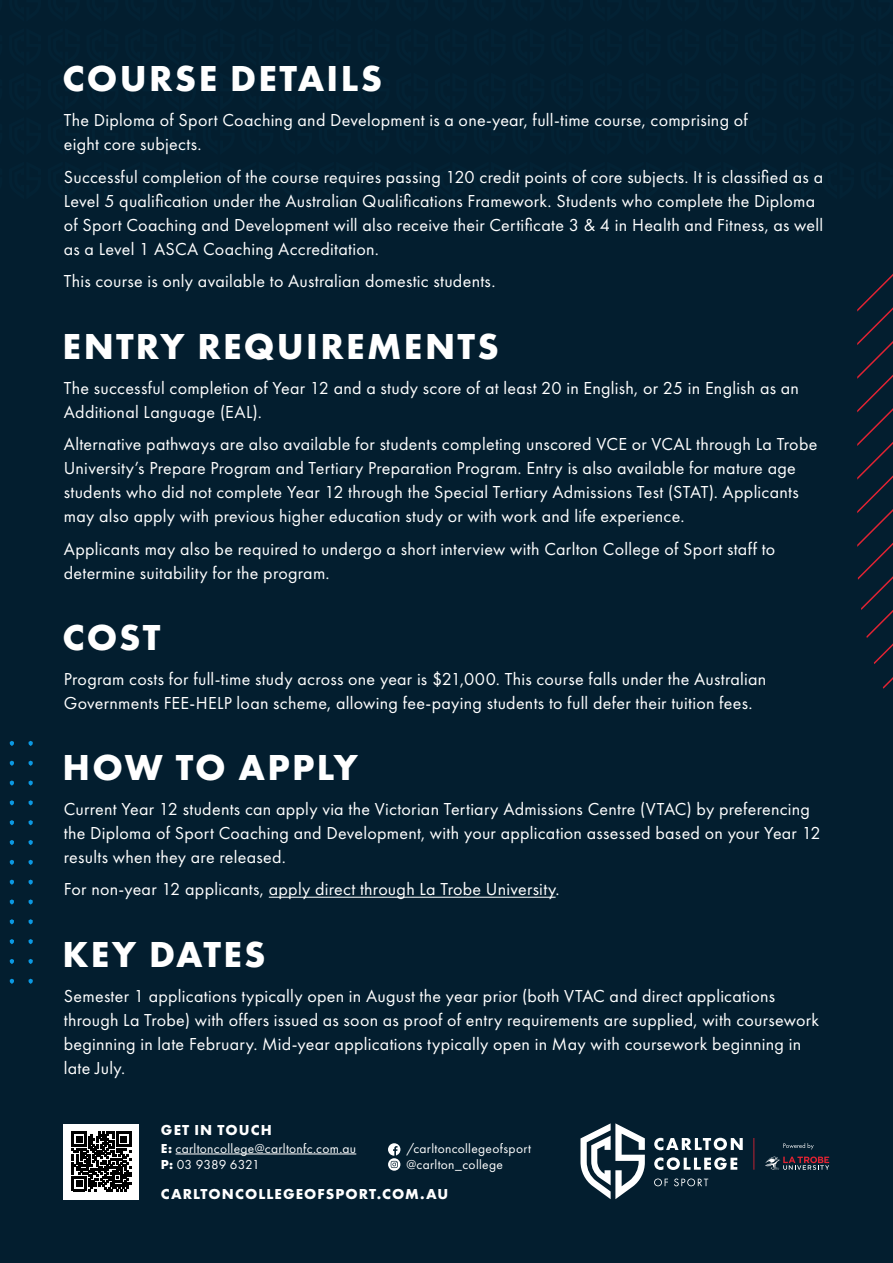
<style>
.page{position:relative;width:893px;height:1263px;background:#031e2f}
.page>*{position:absolute;margin:0;border:0;box-sizing:border-box;transform-origin:0 0}
.t1{font:700 37.5px "Futura PT";letter-spacing:.06em;color:#fff}
.t2{font:18px/24px "Futura PT";letter-spacing:.015em;color:#fff}
.t3{font:700 15px "Futura PT";letter-spacing:.075em;color:#fff}
.t4{font:13.5px "Futura PT";letter-spacing:.02em;color:#fff}
.t5{font:13.5px "Futura PT";color:#fff}
.s1{font-weight:700}
</style>
<div class="page">
<hr style="left:269px;top:897px;width:287px;height:1px;background:#fff">
<hr style="left:176px;top:1153px;width:180px;height:1px;background:#fff">
<svg style="left:388px;top:1143px;width:12px;height:28px"></svg>
<svg style="left:654px;top:1138px;width:89px;height:12px"></svg>
<svg style="left:654px;top:1157px;width:83px;height:13px"></svg>
<svg style="left:654px;top:1178px;width:14px;height:8px"></svg>
<svg style="left:674px;top:1178px;width:34px;height:8px"></svg>
<svg style="left:783px;top:1143px;width:31px;height:6px"></svg>
<svg style="left:580px;top:1123px;width:65px;height:76px"></svg>
<svg style="left:765px;top:1156px;width:64px;height:14px"></svg>
<hr style="left:753px;top:1138px;width:1px;height:32px;background:#e22333">
<div style="left:64px;top:1124px;width:75px;height:75px;background:#fff"></div>
<svg style="left:72px;top:1132px;width:59px;height:59px"></svg>
<svg style="left:10px;top:741px;width:4px;height:5px"></svg>
<svg style="left:29px;top:741px;width:4px;height:5px"></svg>
<svg style="left:10px;top:761px;width:4px;height:5px"></svg>
<svg style="left:29px;top:761px;width:4px;height:5px"></svg>
<svg style="left:10px;top:780px;width:4px;height:6px"></svg>
<svg style="left:29px;top:780px;width:4px;height:6px"></svg>
<svg style="left:10px;top:800px;width:4px;height:5px"></svg>
<svg style="left:29px;top:800px;width:4px;height:5px"></svg>
<svg style="left:10px;top:820px;width:4px;height:5px"></svg>
<svg style="left:29px;top:820px;width:4px;height:5px"></svg>
<svg style="left:10px;top:840px;width:4px;height:5px"></svg>
<svg style="left:29px;top:840px;width:4px;height:5px"></svg>
<svg style="left:10px;top:860px;width:4px;height:5px"></svg>
<svg style="left:29px;top:860px;width:4px;height:5px"></svg>
<svg style="left:10px;top:879px;width:4px;height:6px"></svg>
<svg style="left:29px;top:879px;width:4px;height:6px"></svg>
<svg style="left:10px;top:899px;width:4px;height:5px"></svg>
<svg style="left:29px;top:899px;width:4px;height:5px"></svg>
<svg style="left:10px;top:919px;width:4px;height:5px"></svg>
<svg style="left:29px;top:919px;width:4px;height:5px"></svg>
<svg style="left:10px;top:939px;width:4px;height:5px"></svg>
<svg style="left:29px;top:939px;width:4px;height:5px"></svg>
<svg style="left:10px;top:959px;width:4px;height:5px"></svg>
<svg style="left:29px;top:959px;width:4px;height:5px"></svg>
<svg style="left:10px;top:979px;width:4px;height:5px"></svg>
<svg style="left:29px;top:979px;width:4px;height:5px"></svg>
<svg style="left:857px;top:274px;width:36px;height:415px"></svg>
<h1 class="t1" style="left:62px;top:55px;width:321px">COURSE DETAILS</h1>
<p class="t2" style="left:64px;top:108px;width:686px">The Diploma of Sport Coaching and Development is a one-year, full-time course, comprising of eight core subjects.</p>
<p class="t2" style="left:64px;top:165px;width:761px">Successful completion of the course requires passing 120 credit points of core subjects. It is classified as a Level 5 qualification under the Australian Qualifications Framework. Students who complete the Diploma of Sport Coaching and Development will also receive their Certificate 3 &amp; 4 in Health and Fitness, as well as a Level 1 ASCA Coaching Accreditation.</p>
<p class="t2" style="left:64px;top:269px;width:433px">This course is only available to Australian domestic students.</p>
<h1 class="t1" style="left:62px;top:322px;width:438px">ENTRY REQUIREMENTS</h1>
<p class="t2" style="left:64px;top:375px;width:737px">The successful completion of Year 12 and a study score of at least 20 in English, or 25 in English as an<br>Additional Language (EAL).</p>
<p class="t2" style="left:64px;top:432px;width:755px">Alternative pathways are also available for students completing unscored VCE or VCAL through La Trobe University’s Prepare Program and Tertiary Preparation Program. Entry is also available for mature age students who did not complete Year 12 through the Special Tertiary Admissions Test (STAT). Applicants may also apply with previous higher education study or with work and life experience.</p>
<p class="t2" style="left:64px;top:536px;width:713px">Applicants may also be required to undergo a short interview with Carlton College of Sport staff to determine suitability for the program.</p>
<h1 class="t1" style="left:62px;top:613px;width:100px">COST</h1>
<p class="t2" style="left:64px;top:667px;width:704px">Program costs for full-time study across one year is $21,000. This course falls under the Australian<br>Governments FEE-HELP loan scheme, allowing fee-paying students to full defer their tuition fees.</p>
<h1 class="t1" style="left:62px;top:743px;width:297px">HOW TO APPLY</h1>
<p class="t2" style="left:64px;top:797px;width:759px">Current Year 12 students can apply via the Victorian Tertiary Admissions Centre (VTAC) by preferencing the Diploma of Sport Coaching and Development, with your application assessed based on your Year 12 results when they are released.</p>
<p class="t2" style="left:64px;top:877px;width:497px">For non-year 12 applicants, apply direct through La Trobe University.</p>
<h1 class="t1" style="left:62px;top:930px;width:205px">KEY DATES</h1>
<p class="t2" style="left:64px;top:983px;width:757px">Semester 1 applications typically open in August the year prior (both VTAC and direct applications through La Trobe) with offers issued as soon as proof of entry requirements are supplied, with coursework beginning in late February. Mid-year applications typically open in May with coursework beginning in late July.</p>
<p class="t3" style="left:161px;top:1120px;width:112px">GET IN TOUCH</p>
<p class="t4" style="left:161px;top:1140px;width:197px"><span class="s1">E:</span> carltoncollege@carltonfc.com.au</p>
<p class="t4" style="left:406px;top:1140px;width:126px">/carltoncollegeofsport</p>
<p class="t5" style="left:161px;top:1156px;width:100px"><span class="s1">P:</span> 03 9389 6321</p>
<p class="t4" style="left:406px;top:1156px;width:98px">@carlton_college</p>
<p class="t3" style="left:161px;top:1184px;width:289px">CARLTONCOLLEGEOFSPORT.COM.AU</p>
</div>
